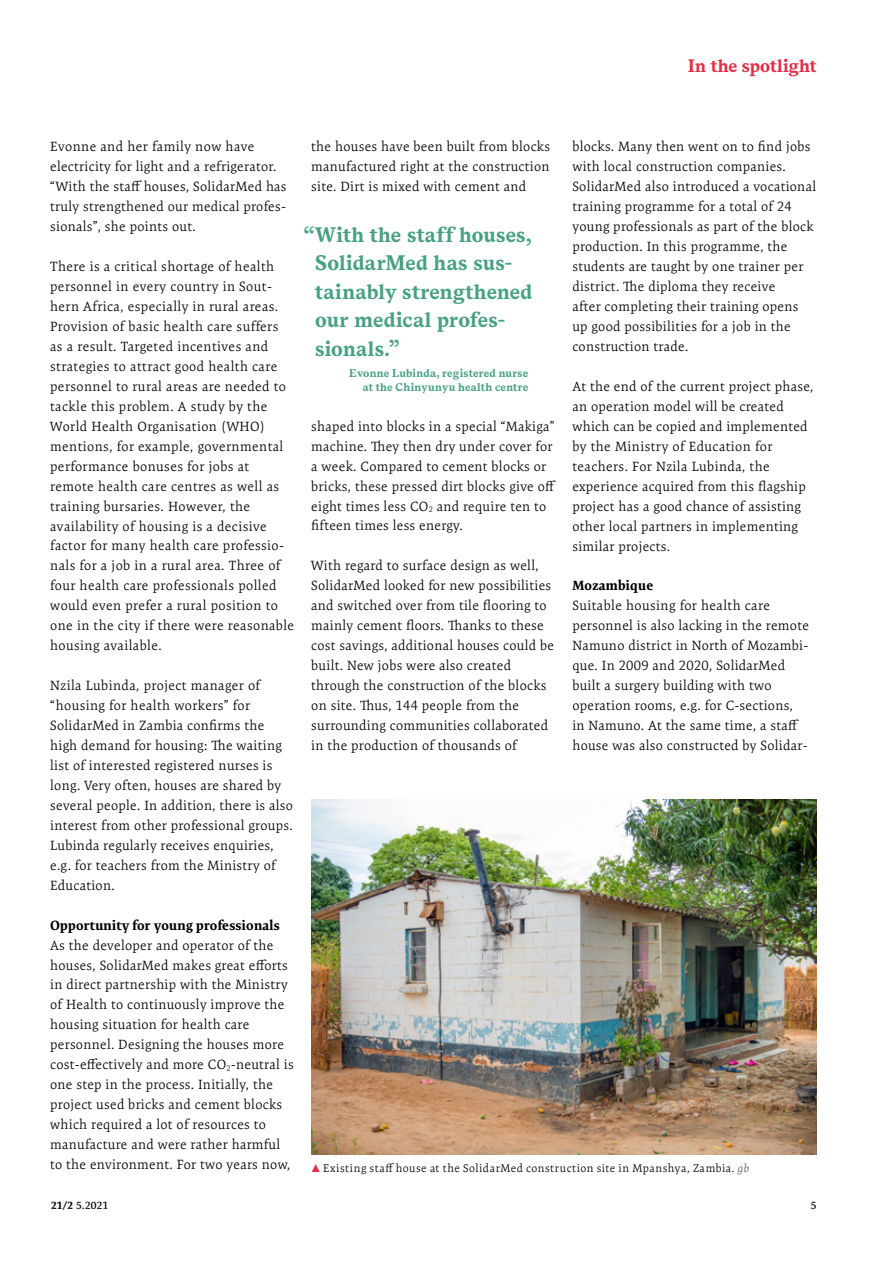
<style>
.page{position:relative;width:893px;height:1263px;background:#fff}
.page>*{position:absolute;margin:0;border:0;box-sizing:border-box;transform-origin:0 0}
.t1{font:700 21px/28.5px "Messina Serif";letter-spacing:.01em;color:#47a180}
.t2{font:700 18px "Messina Serif";color:#e52c45}
.t3{font:300 13.5px/20px "Expo Serif Pro";letter-spacing:.02em;color:#000}
.t4{font:700 13.5px "Expo Serif Pro";letter-spacing:.02em;color:#000}
.t5{font:300 11.25px "Expo Serif Pro";letter-spacing:.04em;color:#000}
.t6{font:700 11.25px/13.5px "Messina Serif";letter-spacing:.01em;color:#47a180;text-align:right}
.t7{font:600 10.5px "Expo Serif Pro";color:#000}
.s1{font-family:"Andale Mono";font-weight:400;font-size:13.5px;color:#e52c45}
.s2{font-weight:400;font-style:italic;color:#6c6c66}
.s3{font-weight:700}
</style>
<div class="page">
<img style="left:312px;top:799px;width:504px;height:355px">
<h2 class="t2" style="left:688px;top:52px;width:130px">In the spotlight</h2>
<p class="t3" style="left:50px;top:137px;width:238px">Evonne and her family now have electricity for light and a refrigerator. “With the staff houses, SolidarMed has truly strengthened our medical profes&shy;sionals”, she points out.</p>
<p class="t3" style="left:50px;top:256px;width:246px">There is a critical shortage of health personnel in every country in Sout&shy;hern Africa, especially in rural areas.<br>Provision of basic health care suffers as a result. Targeted incentives and strategies to attract good health care personnel to rural areas are needed to tackle this problem. A study by the World Health Organisation (WHO) mentions, for example, governmental performance bonuses for jobs at remote health care centres as well as training bursaries. However, the availability of housing is a decisive factor for many health care professio&shy;nals for a job in a rural area. Three of four health care professionals polled would even prefer a rural position to one in the city if there were reasonable housing available.</p>
<p class="t3" style="left:50px;top:675px;width:244px">Nzila Lubinda, project manager of “housing for health workers” for SolidarMed in Zambia confirms the high demand for housing: The waiting list of interested registered nurses is long. Very often, houses are shared by several people. In addition, there is also interest from other professional groups.<br>Lubinda regularly receives enquiries, e.g. for teachers from the Ministry of Education.</p>
<p class="t4" style="left:50px;top:916px;width:231px">Opportunity for young professionals</p>
<p class="t3" style="left:50px;top:935px;width:245px">As the developer and operator of the houses, SolidarMed makes great efforts in direct partnership with the Ministry of Health to continuously improve the housing situation for health care personnel. Designing the houses more cost-effectively and more CO<sub>2</sub>-neutral is one step in the process. Initially, the project used bricks and cement blocks which required a lot of resources to manufacture and were rather harmful to the environment. For two years now,</p>
<p class="t3" style="left:311px;top:137px;width:240px;text-align:justify">the houses have been built from blocks manufactured right at the construction site. Dirt is mixed with cement and</p>
<h1 class="t1" style="left:315px;top:220px;width:219px;text-indent:-11px">“With the staff houses,<br>SolidarMed has sus&shy;tainably strengthened our medical profes&shy;sionals.”</h1>
<p class="t6" style="left:349px;top:367px;width:181px">Evonne Lubinda, registered nurse at the Chinyunyu health centre</p>
<p class="t3" style="left:311px;top:416px;width:246px">shaped into blocks in a special “Makiga” machine. They then dry under cover for a week. Compared to cement blocks or bricks, these pressed dirt blocks give off eight times less CO<sub>2</sub> and require ten to fifteen times less energy.</p>
<p class="t3" style="left:311px;top:556px;width:244px">With regard to surface design as well, SolidarMed looked for new possibilities and switched over from tile flooring to mainly cement floors. Thanks to these cost savings, additional houses could be built. New jobs were also created through the construction of the blocks on site. Thus, 144 people from the surrounding communities collaborated in the production of thousands of</p>
<p class="t3" style="left:572px;top:137px;width:245px">blocks. Many then went on to find jobs with local construction companies.<br>SolidarMed also introduced a vocational training programme for a total of 24 young professionals as part of the block production. In this programme, the students are taught by one trainer per district. The diploma they receive<br>after completing their training opens up good possibilities for a job in the construction trade.</p>
<p class="t3" style="left:572px;top:376px;width:243px">At the end of the current project phase, an operation model will be created which can be copied and implemented by the Ministry of Education for teachers. For Nzila Lubinda, the experience acquired from this flagship project has a good chance of assisting other local partners in implementing similar projects.</p>
<p class="t4" style="left:572px;top:577px;width:82px">Mozambique</p>
<p class="t3" style="left:572px;top:596px;width:238px">Suitable housing for health care personnel is also lacking in the remote Namuno district in North of Mozambi&shy;que. In 2009 and 2020, SolidarMed built a surgery building with two operation rooms, e.g. for C-sections,<br>in Namuno. At the same time, a staff house was also constructed by Solidar-</p>
<p class="t5" style="left:312px;top:1162px;width:439px"><span class="s1">▲</span> Existing staff house at the SolidarMed construction site in Mpanshya, Zambia. <span class="s2">gb</span></p>
<p class="t7" style="left:51px;top:1199px;width:59px"><span class="s3">21/2</span> 5.2021</p>
<p class="t7" style="left:811px;top:1199px;width:7px">5</p>
</div>
